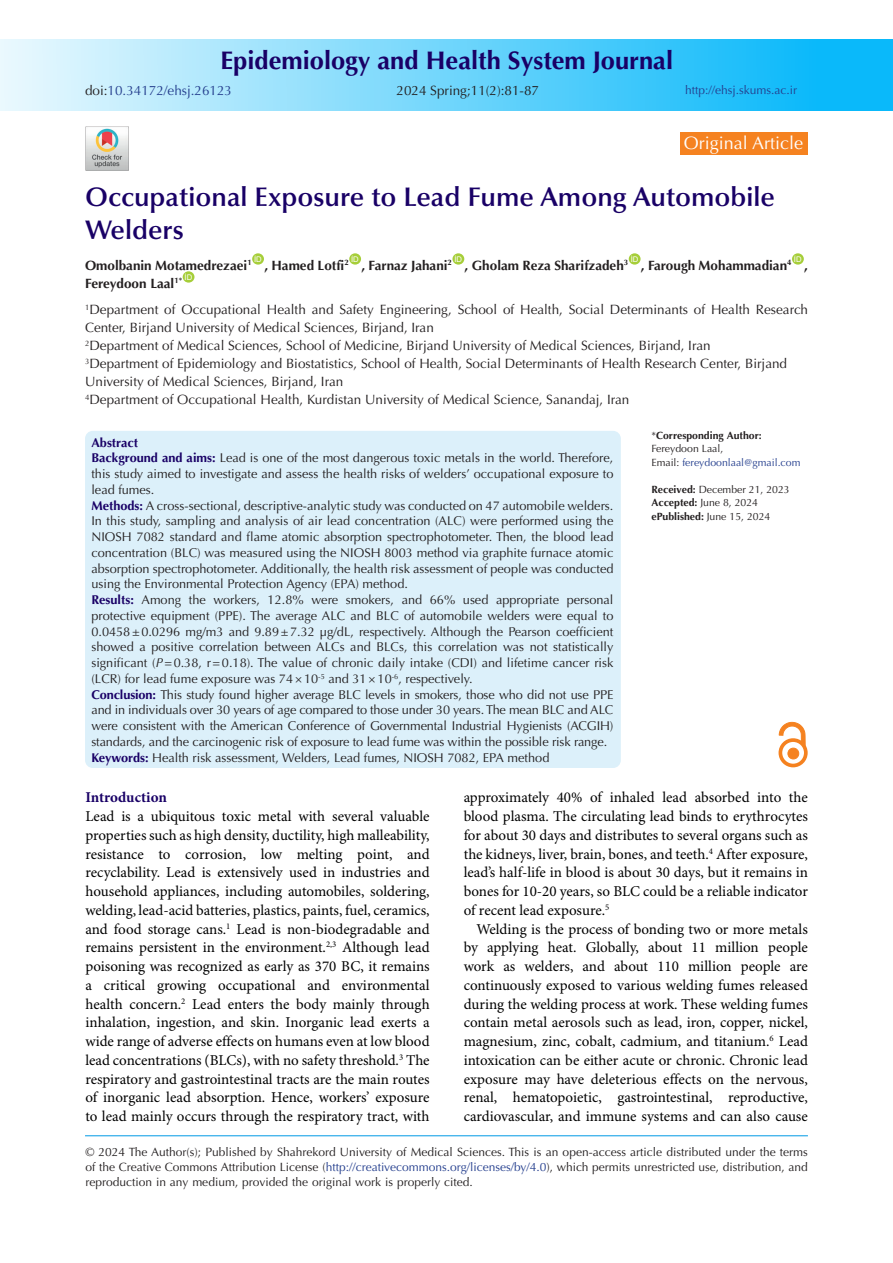
<style>
.page{position:relative;width:893px;height:1263px;background:#fff}
.page>*{position:absolute;margin:0;border:0;box-sizing:border-box;transform-origin:0 0}
.t1{font:600 27px/33px "Optima LT Std";color:#190066}
.t2{font:700 25.5px "Optima LT Std";color:#190066}
.t3{font:18px "Optima LT Std";color:#fff}
.t4{font:15px/18.8px "Minion Pro";color:#000;text-align:justify}
.t5{font:700 15px "Minion Pro";letter-spacing:-.005em;color:#190066}
.t6{font:13.5px/18px "Optima LT Std";color:#231f20}
.t7{font:700 13.5px "Optima LT Std";color:#231f20}
.t8{font:13.5px "Optima LT Std";color:#253f8e}
.t9{font:12.75px/15.8px "Optima LT Std";color:#231f20;text-align:justify}
.t10{font:700 12.75px "Optima LT Std";color:#190066}
.t11{font:12px/15px "Optima LT Std";color:#231f20;text-align:justify}
.t12{font:12px "Optima LT Std";color:#253f8e}
.t13{font:10.5px "Optima LT Std";color:#231f20}
.t14{font:700 10.5px "Optima LT Std";color:#231f20}
.t15{font:10.5px "Optima LT Std";color:#253f8e}
.t16{font:7.8px "Arial";color:#fff}
.s1{color:#231f20}
.s2{font-weight:700;color:#190166}
.s3{font-weight:700;color:#190066}
.s4{font-style:italic}
.s5{font-weight:400}
.s6{font-weight:700}
.s7{color:#253f8e}
</style>
<div class="page">
<div style="left:0;top:39px;width:893px;height:72px;background:linear-gradient(to right,#e9f8fe,#00b4f9)"></div>
<hr style="left:85px;top:1135px;width:723px;height:1px;background:#0099e5">
<div style="left:252px;top:253px;width:12px;height:12px;background:#a6ce39;border-radius:50%"></div>
<div style="left:349px;top:253px;width:12px;height:12px;background:#a6ce39;border-radius:50%"></div>
<div style="left:452px;top:253px;width:12px;height:12px;background:#a6ce39;border-radius:50%"></div>
<div style="left:629px;top:253px;width:12px;height:12px;background:#a6ce39;border-radius:50%"></div>
<div style="left:792px;top:253px;width:12px;height:12px;background:#a6ce39;border-radius:50%"></div>
<div style="left:183px;top:271px;width:11px;height:12px;background:#a6ce39;border-radius:50%"></div>
<div style="left:680px;top:132px;width:128px;height:23px;background:#f58220"></div>
<img style="left:85px;top:127px;width:43px;height:43px">
<div style="left:788px;top:748px;width:11px;height:11px;background:#f58220;border-radius:50%"></div>
<div style="left:788px;top:748px;width:11px;height:11px;border:1px solid #f58220;border-radius:50%"></div>
<div style="left:778px;top:738px;width:30px;height:29px;border:4px solid #f58220;border-radius:50%"></div>
<svg style="left:779px;top:722px;width:26px;height:24px"></svg>
<div style="left:85px;top:431px;width:536px;height:337px;background:#dcf0fa;border-radius:8px"></div>
<p class="t2" style="left:221px;top:45px;width:454px">Epidemiology and Health System Journal</p>
<p class="t8" style="left:85px;top:83px;width:149px"><span class="s1">doi:</span>10.34172/ehsj.26123</p>
<p class="t6" style="left:396px;top:82px;width:144px">2024 Spring;11(2):81-87</p>
<p class="t12" style="left:685px;top:83px;width:114px">http://ehsj.skums.ac.ir</p>
<p class="t3" style="left:684px;top:132px;width:121px">Original Article</p>
<p class="t1" style="left:85px;top:180px;width:691px">Occupational Exposure to Lead Fume Among Automobile<br>Welders</p>
<p class="t7" style="left:85px;top:257px;width:168px">Omolbanin Motamedrezaei<sup>1</sup></p>
<p class="t16" style="left:254px;top:254px;width:9px">ID</p>
<p class="t16" style="left:351px;top:254px;width:9px">ID</p>
<p class="t16" style="left:454px;top:254px;width:9px">ID</p>
<p class="t16" style="left:631px;top:254px;width:9px">ID</p>
<p class="t16" style="left:794px;top:254px;width:9px">ID</p>
<p class="t7" style="left:264px;top:257px;width:86px">, Hamed Lotfi<sup>2</sup></p>
<p class="t7" style="left:465px;top:257px;width:165px">, Gholam Reza Sharifzadeh<sup>3</sup></p>
<p class="t7" style="left:361px;top:257px;width:92px">, Farnaz Jahani<sup>2</sup></p>
<p class="t7" style="left:641px;top:257px;width:152px">, Farough Mohammadian<sup>4</sup></p>
<p class="t7" style="left:804px;top:257px;width:5px">,</p>
<p class="t16" style="left:185px;top:272px;width:9px">ID</p>
<p class="t6" style="left:85px;top:301px;width:724px"><sup>1</sup>Department of Occupational Health and Safety Engineering, School of Health, Social Determinants of Health Research<br>Center, Birjand University of Medical Sciences, Birjand, Iran</p>
<p class="t6" style="left:85px;top:337px;width:627px"><sup>2</sup>Department of Medical Sciences, School of Medicine, Birjand University of Medical Sciences, Birjand, Iran</p>
<p class="t6" style="left:85px;top:355px;width:703px"><sup>3</sup>Department of Epidemiology and Biostatistics, School of Health, Social Determinants of Health Research Center, Birjand<br>University of Medical Sciences, Birjand, Iran</p>
<p class="t6" style="left:85px;top:391px;width:546px"><sup>4</sup>Department of Occupational Health, Kurdistan University of Medical Science, Sanandaj, Iran</p>
<p class="t7" style="left:85px;top:275px;width:99px">Fereydoon Laal<sup>1*</sup></p>
<p class="t10" style="left:91px;top:435px;width:48px">Abstract</p>
<p class="t9" style="left:91px;top:450px;width:524px"><span class="s2">Background and aims:</span> Lead is one of the most dangerous toxic metals in the world. Therefore, this study aimed to investigate and assess the health risks of welders’ occupational exposure to lead fumes.</p>
<p class="t9" style="left:91px;top:498px;width:524px"><span class="s3">Methods:</span> A cross-sectional, descriptive-analytic study was conducted on 47 automobile welders.<br>In this study, sampling and analysis of air lead concentration (ALC) were performed using the NIOSH 7082 standard and flame atomic absorption spectrophotometer. Then, the blood lead concentration (BLC) was measured using the NIOSH 8003 method via graphite furnace atomic absorption spectrophotometer. Additionally, the health risk assessment of people was conducted using the Environmental Protection Agency (EPA) method.</p>
<p class="t9" style="left:91px;top:592px;width:524px"><span class="s3">Results:</span> Among the workers, 12.8% were smokers, and 66% used appropriate personal protective equipment (PPE). The average ALC and BLC of automobile welders were equal to 0.0458±0.0296 mg/m3 and 9.89±7.32 μg/dL, respectively. Although the Pearson coefficient showed a positive correlation between ALCs and BLCs, this correlation was not statistically significant (<span class="s4">P</span>=0.38, r=0.18). The value of chronic daily intake (CDI) and lifetime cancer risk (LCR) for lead fume exposure was 74×10<sup>-5</sup> and 31×10<sup>-6</sup>, respectively.</p>
<p class="t9" style="left:91px;top:687px;width:524px"><span class="s3">Conclusion:</span> This study found higher average BLC levels in smokers, those who did not use PPE and in individuals over 30 years of age compared to those under 30 years. The mean BLC and ALC were consistent with the American Conference of Governmental Industrial Hygienists (ACGIH) standards, and the carcinogenic risk of exposure to lead fume was within the possible risk range.</p>
<p class="t9" style="left:91px;top:750px;width:460px"><span class="s3">Keywords:</span> Health risk assessment, Welders, Lead fumes, NIOSH 7082, EPA method</p>
<p class="t14" style="left:651px;top:429px;width:112px"><span class="s5">*</span>Corresponding Author:</p>
<p class="t13" style="left:651px;top:442px;width:73px">Fereydoon Laal,</p>
<p class="t15" style="left:651px;top:456px;width:151px"><span class="s1">Email:</span> fereydoonlaal@gmail.com</p>
<p class="t13" style="left:651px;top:483px;width:140px"><span class="s6">Received:</span> December 21, 2023</p>
<p class="t13" style="left:651px;top:496px;width:108px"><span class="s6">Accepted:</span> June 8, 2024</p>
<p class="t14" style="left:651px;top:510px;width:120px">ePublished: <span class="s5">June 15, 2024</span></p>
<p class="t5" style="left:85px;top:787px;width:83px">Introduction</p>
<p class="t4" style="left:85px;top:807px;width:346px">Lead is a ubiquitous toxic metal with several valuable properties such as high density, ductility, high malleability, resistance to corrosion, low melting point, and recyclability. Lead is extensively used in industries and household appliances, including automobiles, soldering, welding, lead-acid batteries, plastics, paints, fuel, ceramics, and food storage cans.<sup>1</sup> Lead is non-biodegradable and remains persistent in the environment.<sup>2,3</sup> Although lead poisoning was recognized as early as 370 BC, it remains a critical growing occupational and environmental health concern.<sup>2</sup> Lead enters the body mainly through inhalation, ingestion, and skin. Inorganic lead exerts a wide range of adverse effects on humans even at low blood lead concentrations (BLCs), with no safety threshold.<sup>3</sup> The respiratory and gastrointestinal tracts are the main routes of inorganic lead absorption. Hence, workers’ exposure to lead mainly occurs through the respiratory tract, with</p>
<p class="t4" style="left:464px;top:789px;width:346px">approximately 40% of inhaled lead absorbed into the blood plasma. The circulating lead binds to erythrocytes for about 30 days and distributes to several organs such as the kidneys, liver, brain, bones, and teeth.<sup>4</sup> After exposure, lead’s half-life in blood is about 30 days, but it remains in bones for 10-20 years, so BLC could be a reliable indicator of recent lead exposure.<sup>5</sup></p>
<p class="t4" style="left:464px;top:920px;width:346px;text-indent:13px">Welding is the process of bonding two or more metals by applying heat. Globally, about 11 million people work as welders, and about 110 million people are continuously exposed to various welding fumes released during the welding process at work. These welding fumes contain metal aerosols such as lead, iron, copper, nickel, magnesium, zinc, cobalt, cadmium, and titanium.<sup>6</sup> Lead intoxication can be either acute or chronic. Chronic lead exposure may have deleterious effects on the nervous, renal, hematopoietic, gastrointestinal, reproductive, cardiovascular, and immune systems and can also cause</p>
<p class="t11" style="left:85px;top:1144px;width:724px">© 2024 The Author(s); Published by Shahrekord University of Medical Sciences. This is an open-access article distributed under the terms of the Creative Commons Attribution License (<span class="s7">http://creativecommons.org/licenses/by/4.0</span>), which permits unrestricted use, distribution, and reproduction in any medium, provided the original work is properly cited.</p>
</div>
